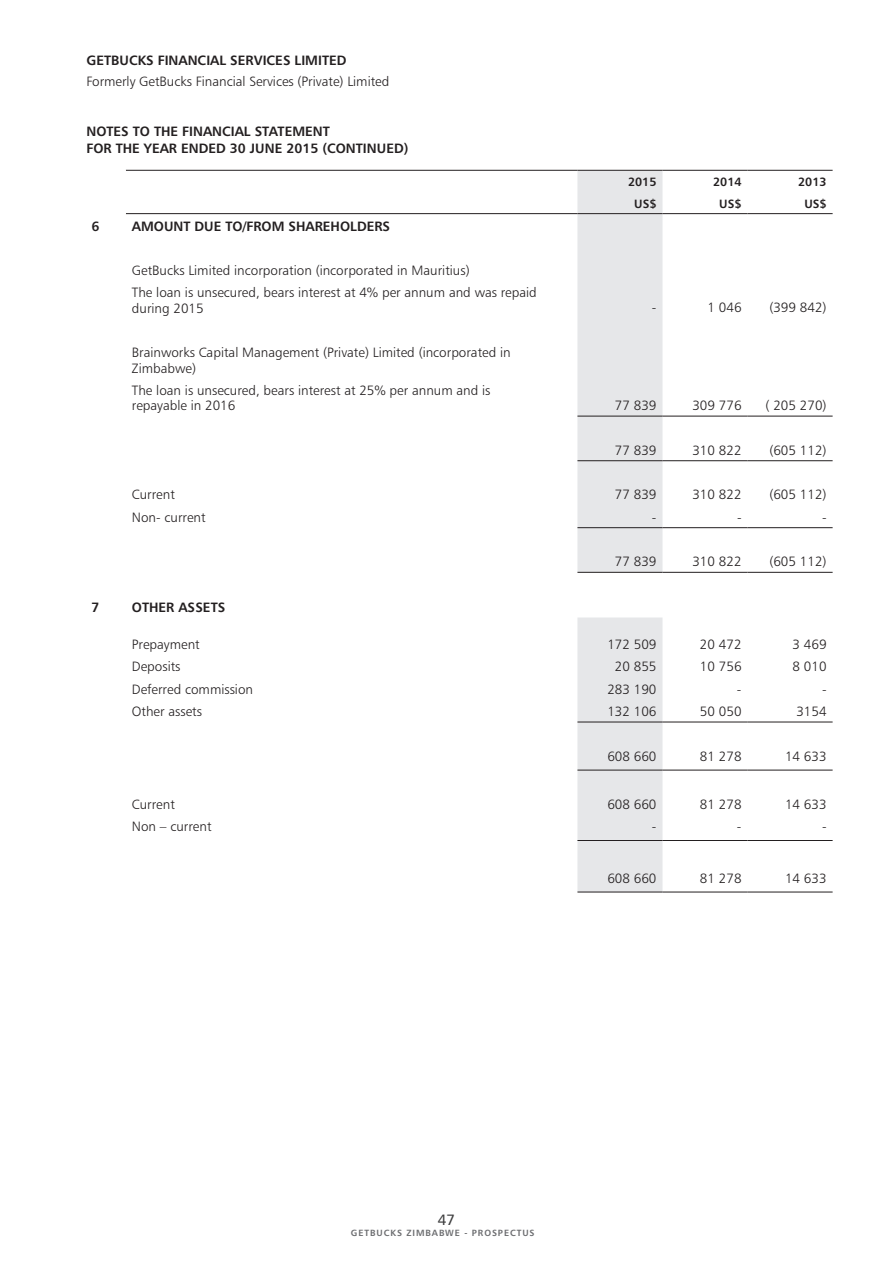
<style>
.page{position:relative;width:893px;height:1263px;background:#fff}
.page>*{position:absolute;margin:0;border:0;box-sizing:border-box;transform-origin:0 0}
.t1{font:15px "Humanist 777 BT Roman B";color:#3e3e3f}
.t2{font:13.5px/15.3px "Humanist 777 BT Light B";color:#231f20}
.t3{font:13.5px/16.8px "Humanist 777 BT Bold B";color:#231f20}
.t4{font:12px "Humanist 777 BT Bold B";color:#231f20}
.t5{font:9px "Humanist 777 BT Bold B";letter-spacing:.1em;color:#6c6d70}
</style>
<div class="page">
<svg style="left:577px;top:171px;width:85px;height:721px;background:#e7e8ea"></svg>
<hr style="left:126px;top:170px;width:451px;height:1px;background:#231f20">
<hr style="left:577px;top:170px;width:85px;height:1px;background:#231f20">
<hr style="left:662px;top:170px;width:86px;height:1px;background:#231f20">
<hr style="left:748px;top:170px;width:85px;height:1px;background:#231f20">
<hr style="left:126px;top:213px;width:451px;height:1px;background:#231f20">
<hr style="left:577px;top:213px;width:85px;height:1px;background:#231f20">
<hr style="left:662px;top:213px;width:86px;height:1px;background:#231f20">
<hr style="left:748px;top:213px;width:85px;height:1px;background:#231f20">
<hr style="left:577px;top:416px;width:85px;height:1px;background:#231f20">
<hr style="left:662px;top:416px;width:86px;height:1px;background:#231f20">
<hr style="left:748px;top:416px;width:85px;height:1px;background:#231f20">
<hr style="left:577px;top:460px;width:85px;height:1px;background:#231f20">
<hr style="left:662px;top:460px;width:86px;height:1px;background:#231f20">
<hr style="left:748px;top:460px;width:85px;height:1px;background:#231f20">
<hr style="left:577px;top:527px;width:85px;height:1px;background:#231f20">
<hr style="left:662px;top:527px;width:86px;height:1px;background:#231f20">
<hr style="left:748px;top:527px;width:85px;height:1px;background:#231f20">
<hr style="left:577px;top:572px;width:85px;height:1px;background:#231f20">
<hr style="left:662px;top:572px;width:86px;height:1px;background:#231f20">
<hr style="left:748px;top:572px;width:85px;height:1px;background:#231f20">
<hr style="left:577px;top:722px;width:85px;height:1px;background:#231f20">
<hr style="left:662px;top:722px;width:86px;height:1px;background:#231f20">
<hr style="left:748px;top:722px;width:85px;height:1px;background:#231f20">
<hr style="left:577px;top:770px;width:85px;height:1px;background:#231f20">
<hr style="left:662px;top:770px;width:86px;height:1px;background:#231f20">
<hr style="left:748px;top:770px;width:85px;height:1px;background:#231f20">
<hr style="left:577px;top:892px;width:85px;height:1px;background:#231f20">
<hr style="left:662px;top:892px;width:86px;height:1px;background:#231f20">
<hr style="left:748px;top:892px;width:85px;height:1px;background:#231f20">
<hr style="left:577px;top:840px;width:85px;height:1px;background:#231f20">
<hr style="left:662px;top:840px;width:86px;height:1px;background:#231f20">
<hr style="left:748px;top:840px;width:85px;height:1px;background:#231f20">
<p class="t3" style="left:86px;top:51px;width:262px">GETBUCKS FINANCIAL SERVICES LIMITED</p>
<p class="t2" style="left:86px;top:74px;width:304px">Formerly GetBucks Financial Services (Private) Limited</p>
<p class="t3" style="left:86px;top:123px;width:324px">NOTES TO THE FINANCIAL STATEMENT<br>FOR THE YEAR ENDED 30 JUNE 2015 (CONTINUED)</p>
<p class="t4" style="left:628px;top:174px;width:30px">2015</p>
<p class="t4" style="left:713px;top:174px;width:30px">2014</p>
<p class="t4" style="left:798px;top:174px;width:30px">2013</p>
<p class="t4" style="left:634px;top:196px;width:24px">US$</p>
<p class="t4" style="left:719px;top:196px;width:24px">US$</p>
<p class="t4" style="left:804px;top:196px;width:24px">US$</p>
<p class="t3" style="left:91px;top:217px;width:10px">6</p>
<p class="t3" style="left:132px;top:217px;width:260px">AMOUNT DUE TO/FROM SHAREHOLDERS</p>
<p class="t2" style="left:132px;top:259px;width:406px;line-height:22.4px">GetBucks Limited incorporation (incorporated in Mauritius)<br>The loan is unsecured, bears interest at 4% per annum and was repaid</p>
<p class="t2" style="left:132px;top:300px;width:73px">during 2015</p>
<p class="t2" style="left:652px;top:300px;width:6px">-</p>
<p class="t2" style="left:707px;top:300px;width:36px">1 046</p>
<p class="t2" style="left:769px;top:300px;width:59px">(399 842)</p>
<p class="t2" style="left:132px;top:345px;width:380px">Brainworks Capital Management (Private) Limited (incorporated in<br>Zimbabwe)</p>
<p class="t2" style="left:132px;top:382px;width:360px">The loan is unsecured, bears interest at 25% per annum and is repayable in 2016</p>
<p class="t2" style="left:615px;top:397px;width:43px">77 839</p>
<p class="t2" style="left:692px;top:397px;width:51px">309 776</p>
<p class="t2" style="left:766px;top:397px;width:62px">( 205 270)</p>
<p class="t2" style="left:615px;top:442px;width:43px">77 839</p>
<p class="t2" style="left:692px;top:442px;width:51px">310 822</p>
<p class="t2" style="left:769px;top:442px;width:59px">(605 112)</p>
<p class="t2" style="left:132px;top:487px;width:44px">Current</p>
<p class="t2" style="left:615px;top:487px;width:43px">77 839</p>
<p class="t2" style="left:692px;top:487px;width:51px">310 822</p>
<p class="t2" style="left:769px;top:487px;width:59px">(605 112)</p>
<p class="t2" style="left:132px;top:509px;width:75px">Non- current</p>
<p class="t2" style="left:652px;top:509px;width:6px">-</p>
<p class="t2" style="left:737px;top:509px;width:6px">-</p>
<p class="t2" style="left:822px;top:509px;width:6px">-</p>
<p class="t2" style="left:615px;top:554px;width:43px">77 839</p>
<p class="t2" style="left:692px;top:554px;width:51px">310 822</p>
<p class="t2" style="left:769px;top:554px;width:59px">(605 112)</p>
<p class="t3" style="left:91px;top:598px;width:10px">7</p>
<p class="t3" style="left:132px;top:598px;width:95px">OTHER ASSETS</p>
<p class="t2" style="left:132px;top:636px;width:69px">Prepayment</p>
<p class="t2" style="left:607px;top:636px;width:51px">172 509</p>
<p class="t2" style="left:700px;top:636px;width:43px">20 472</p>
<p class="t2" style="left:793px;top:636px;width:36px">3 469</p>
<p class="t2" style="left:132px;top:659px;width:50px">Deposits</p>
<p class="t2" style="left:615px;top:659px;width:43px">20 855</p>
<p class="t2" style="left:700px;top:659px;width:43px">10 756</p>
<p class="t2" style="left:793px;top:659px;width:36px">8 010</p>
<p class="t2" style="left:132px;top:681px;width:123px">Deferred commission</p>
<p class="t2" style="left:607px;top:681px;width:51px">283 190</p>
<p class="t2" style="left:737px;top:681px;width:6px">-</p>
<p class="t2" style="left:822px;top:681px;width:6px">-</p>
<p class="t2" style="left:132px;top:703px;width:72px">Other assets</p>
<p class="t2" style="left:607px;top:703px;width:51px">132 106</p>
<p class="t2" style="left:700px;top:703px;width:43px">50 050</p>
<p class="t2" style="left:796px;top:703px;width:32px">3154</p>
<p class="t2" style="left:607px;top:748px;width:51px">608 660</p>
<p class="t2" style="left:700px;top:748px;width:43px">81 278</p>
<p class="t2" style="left:785px;top:748px;width:43px">14 633</p>
<p class="t2" style="left:132px;top:796px;width:44px">Current</p>
<p class="t2" style="left:607px;top:796px;width:51px">608 660</p>
<p class="t2" style="left:700px;top:796px;width:43px">81 278</p>
<p class="t2" style="left:785px;top:796px;width:43px">14 633</p>
<p class="t2" style="left:132px;top:818px;width:81px">Non – current</p>
<p class="t2" style="left:652px;top:818px;width:6px">-</p>
<p class="t2" style="left:737px;top:818px;width:6px">-</p>
<p class="t2" style="left:822px;top:818px;width:6px">-</p>
<p class="t2" style="left:607px;top:870px;width:51px">608 660</p>
<p class="t2" style="left:700px;top:870px;width:43px">81 278</p>
<p class="t2" style="left:785px;top:870px;width:43px">14 633</p>
<p class="t1" style="left:438px;top:1210px;width:19px">47</p>
<p class="t5" style="left:351px;top:1227px;width:185px">GETBUCKS ZIMBABWE - PROSPECTUS</p>
</div>
